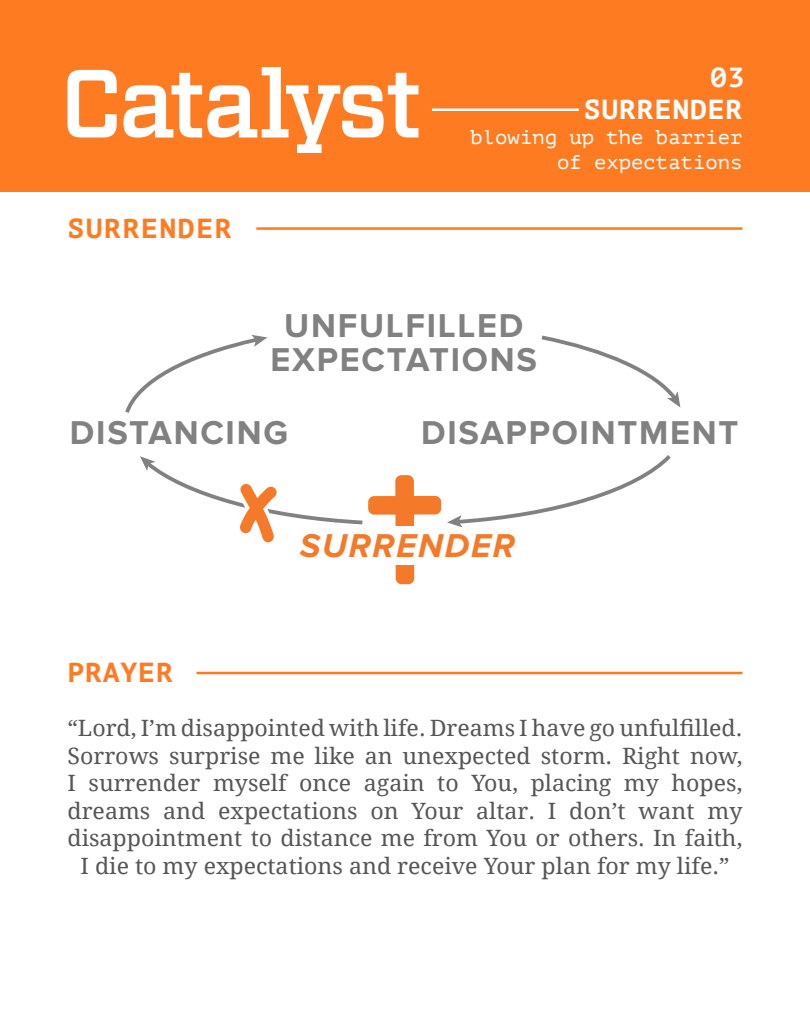
<style>
.page{position:relative;width:810px;height:1035px;background:#fff}
.page>*{position:absolute;margin:0;border:0;box-sizing:border-box;transform-origin:0 0}
.t1{font:700 34.25px/34.2px "Proxima Nova";letter-spacing:.05em;color:#808180;text-align:center}
.t2{font:italic 700 34.25px "Proxima Nova";letter-spacing:.05em;color:#f47a29}
.Article_Text{font:700 27.5px "PT Mono";letter-spacing:.05em;color:#ff7b22}
.Article_Text-2{font:700 27.5px "PT Mono";letter-spacing:.025em;color:#fff}
.Article_Text-3{font:22.5px/27.5px "Droid Serif Pro";color:#565656;text-align:center}
.Article_Text-4{font:20px "PT Mono";color:#fff}
</style>
<div class="page">
<div style="left:0;top:0;width:810px;height:192px;background:#ff7b22"></div>
<svg style="left:67px;top:70px;width:50px;height:67px"></svg>
<svg style="left:124px;top:67px;width:294px;height:86px"></svg>
<hr style="left:432px;top:108px;width:147px;height:3px;background:#fff">
<hr style="left:197px;top:672px;width:545px;height:2px;background:#ff7b22">
<hr style="left:256px;top:227px;width:486px;height:3px;background:#ff7b22">
<div style="left:395px;top:475px;width:19px;height:109px;background:#f47a29;border-radius:6px"></div>
<div style="left:368px;top:496px;width:73px;height:19px;background:#f47a29;border-radius:6px"></div>
<div style="left:385px;top:526px;width:40px;height:38px;background:#fff"></div>
<svg style="left:125px;top:335px;width:142px;height:78px"></svg>
<svg style="left:447px;top:455px;width:224px;height:72px"></svg>
<svg style="left:541px;top:335px;width:139px;height:72px"></svg>
<svg style="left:140px;top:456px;width:223px;height:87px"></svg>
<p class="Article_Text-2" style="left:710px;top:61px;width:36px">03</p>
<p class="Article_Text-2" style="left:584px;top:93px;width:160px">SURRENDER</p>
<p class="Article_Text" style="left:68px;top:212px;width:166px">SURRENDER</p>
<p class="Article_Text-4" style="left:471px;top:125px;width:273px">blowing up the barrier</p>
<p class="Article_Text-4" style="left:557px;top:151px;width:187px">of expectations</p>
<p class="t1" style="left:271px;top:309px;width:268px">UNFULFILLED<br>EXPECTATIONS</p>
<p class="t1" style="left:70px;top:416px;width:220px">DISTANCING</p>
<p class="t1" style="left:421px;top:416px;width:319px">DISAPPOINTMENT</p>
<p class="t2" style="left:300px;top:526px;width:216px">SURRENDER</p>
<p class="Article_Text" style="left:68px;top:656px;width:107px">PRAYER</p>
<p class="Article_Text-3" style="left:68px;top:714px;width:676px">“Lord, I’m disappointed with life. Dreams I have go unfulfilled.<br>Sorrows surprise me like an unexpected storm. Right now, I surrender myself once again to You, placing my hopes, dreams and expectations on Your altar. I don’t want my disappointment to distance me from You or others. In faith, I die to my expectations and receive Your plan for my life.”</p>
</div>
